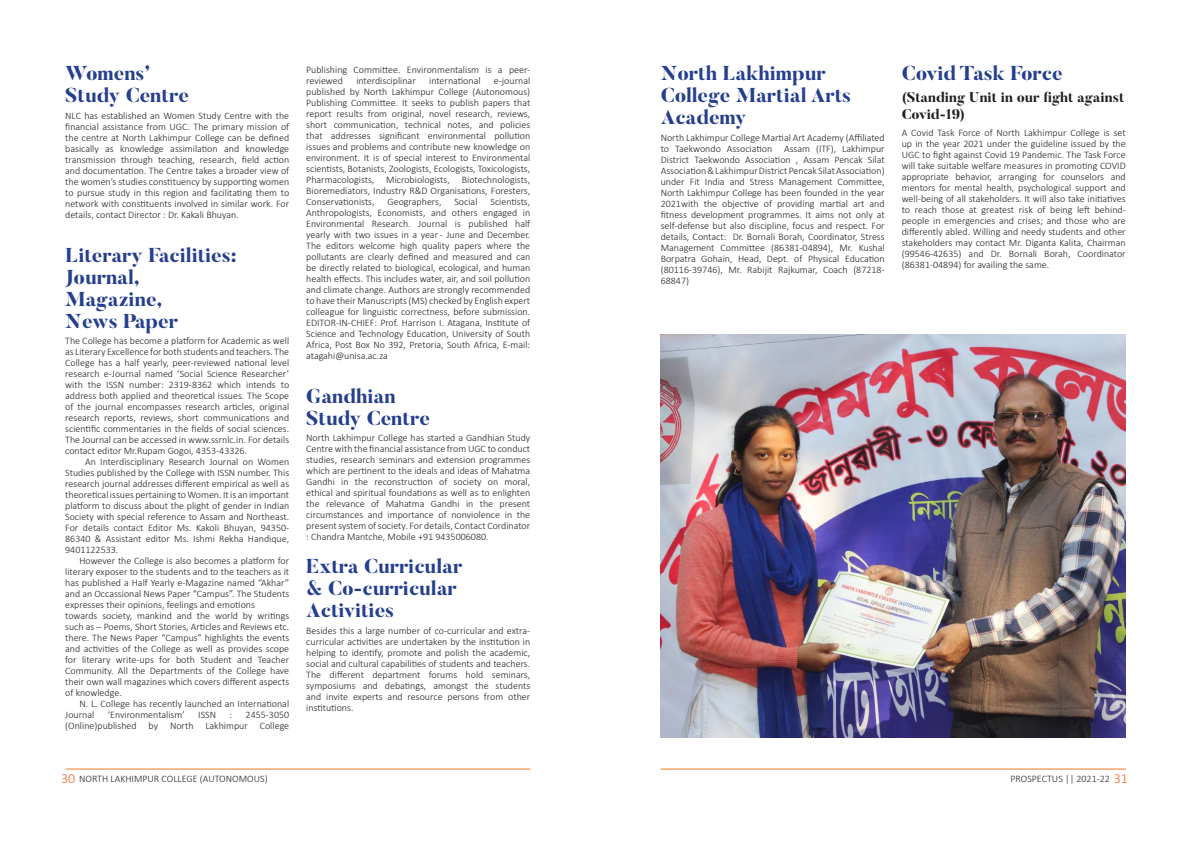
<style>
.page{position:relative;width:1191px;height:842px;background:#fff}
.page>*{position:absolute;margin:0;border:0;box-sizing:border-box;transform-origin:0 0}
.t1{font:800 20px/22px "Butler";color:#253f8e}
.t2{font:800 14px/16.8px "Butler";color:#231f20}
.t3{font:300 10px/11px "Calibri";color:#231f20;text-align:justify}
.s1{font-size:14px;color:#f26224}
</style>
<div class="page">
<hr style="left:66px;top:769px;width:464px;height:1px;background:#f47821">
<hr style="left:660px;top:769px;width:465px;height:1px;background:#f47821">
<img style="left:660px;top:335px;width:465px;height:402px">
<h1 class="t1" style="left:65px;top:62px;width:125px">Womens’<br>Study Centre</h1>
<p class="t3" style="left:65px;top:110px;width:225px">NLC has established an Women Study Centre with the financial assistance from UGC. The primary mission of the centre at North Lakhimpur College can be defined basically as knowledge assimilation and knowledge transmission through teaching, research, field action and documentation. The Centre takes a broader view of the women’s studies constituency by supporting women to pursue study in this region and facilitating them to network with constituents involved in similar work. For details, contact Director : Dr. Kakali Bhuyan.</p>
<h1 class="t1" style="left:65px;top:244px;width:173px">Literary Facilities:<br>Journal,<br>Magazine,<br>News Paper</h1>
<p class="t3" style="left:65px;top:335px;width:225px">The College has become a platform for Academic as well as Literary Excellence for both students and teachers. The College has a half yearly, peer-reviewed national level research e-Journal named ‘Social Science Researcher’ with the ISSN number: 2319-8362 which intends to address both applied and theoretical issues. The Scope of the journal encompasses research articles, original research reports, reviews, short communications and scientific commentaries in the fields of social sciences.<br>The Journal can be accessed in www.ssrnlc.in. For details contact editor Mr.Rupam Gogoi, 4353-43326.</p>
<p class="t3" style="left:65px;top:456px;width:225px;text-indent:20px">An Interdisciplinary Research Journal on Women Studies published by the College with ISSN number. This research journal addresses different empirical as well as theoretical issues pertaining to Women. It is an important platform to discuss about the plight of gender in Indian Society with special reference to Assam and Northeast.<br>For details contact Editor Ms. Kakoli Bhuyan, 94350- 86340 &amp; Assistant editor Ms. Ishmi Rekha Handique, 9401122533.</p>
<p class="t3" style="left:65px;top:555px;width:225px;text-align:left;text-indent:14px">However the College is also becomes a platform for literary exposer to the students and to the teachers as it has published a Half Yearly e-Magazine named “Akhar” and an Occassional News Paper “Campus”. The Students expresses their opinions, feelings and emotions towards society, mankind and the world by writings such as – Poems, Short Stories, Articles and Reviews etc. there. The News Paper “Campus” highlights the events and activities of the College as well as provides scope for literary write-ups for both Student and Teacher Community. All the Departments of the College have their own wall magazines which covers different aspects of knowledge.</p>
<p class="t3" style="left:65px;top:698px;width:225px;text-indent:14px">N. L. College has recently launched an International<br>Journal</p>
<p class="t3" style="left:108px;top:709px;width:79px">‘Environmentalism’</p>
<p class="t3" style="left:198px;top:709px;width:19px">ISSN</p>
<p class="t3" style="left:229px;top:709px;width:4px">:</p>
<p class="t3" style="left:65px;top:709px;width:225px;text-align:right">2455-3050<br>(Online)published by North Lakhimpur College</p>
<p class="t3" style="left:306px;top:64px;width:225px">Publishing Committee. Environmentalism is a peer&shy;reviewed</p>
<p class="t3" style="left:306px;top:75px;width:225px;text-indent:188px">e-journal published by North Lakhimpur College (Autonomous)<br>Publishing Committee. It seeks to publish papers that report results from original, novel research, reviews, short communication, technical notes, and policies that addresses significant environmental pollution issues and problems and contribute new knowledge on environment. It is of special interest to Environmental scientists, Botanists, Zoologists, Ecologists, Toxicologists, Pharmacologists, Microbiologists, Biotechnologists, Bioremediators, Industry R&amp;D Organisations, Foresters, Conservationists,</p>
<p class="t3" style="left:356px;top:75px;width:61px">interdisciplinar</p>
<p class="t3" style="left:429px;top:75px;width:53px">international</p>
<p class="t3" style="left:387px;top:196px;width:55px">Geographers,</p>
<p class="t3" style="left:454px;top:196px;width:25px">Social</p>
<p class="t3" style="left:306px;top:196px;width:225px;text-indent:184px">Scientists, Anthropologists, Economists, and others engaged in Environmental Research. Journal is published half yearly with two issues in a year - June and December.<br>The editors welcome high quality papers where the pollutants are clearly defined and measured and can be directly related to biological, ecological, and human health effects. This includes water, air, and soil pollution and climate change. Authors are strongly recommended to have their Manuscripts (MS) checked by English expert colleague for linguistic correctness, before submission.<br>EDITOR-IN-CHIEF: Prof. Harrison I. Atagana, Institute of Science and Technology Education, University of South Africa, Post Box No 392, Pretoria, South Africa, E-mail: atagahi@unisa.ac.za</p>
<h1 class="t1" style="left:306px;top:385px;width:125px">Gandhian<br>Study Centre</h1>
<p class="t3" style="left:306px;top:432px;width:225px">North Lakhimpur College has started a Gandhian Study Centre with the financial assistance from UGC to conduct studies, research seminars and extension programmes which are pertinent to the ideals and ideas of Mahatma Gandhi in the reconstruction of society on moral, ethical and spiritual foundations as well as to enlighten the relevance of Mahatma Gandhi in the present circumstances and importance of nonviolence in the present system of society. For details, Contact Cordinator : Chandra Mantche, Mobile +91 9435006080.</p>
<h1 class="t1" style="left:306px;top:556px;width:157px">Extra Curricular &amp; Co-curricular<br>Activities</h1>
<p class="t3" style="left:306px;top:625px;width:225px">Besides this a large number of co-curricular and extra&shy;curricular activities are undertaken by the institution in helping to identify, promote and polish the academic, social and cultural capabilities of students and teachers.<br>The different department forums hold seminars, symposiums and debatings, amongst the students and invite experts and resource persons from other institutions.</p>
<h1 class="t1" style="left:660px;top:62px;width:192px">North Lakhimpur<br>College Martial Arts<br>Academy</h1>
<p class="t3" style="left:660px;top:132px;width:225px">North Lakhimpur College Martial Art Academy (Affiliated to Taekwondo Association Assam (ITF), Lakhimpur District Taekwondo Association , Assam Pencak Silat Association &amp; Lakhimpur District Pencak Silat Association) under Fit India and Stress Management Committee, North Lakhimpur College has been founded in the year 2021with the objective of providing martial art and fitness development programmes. It aims not only at self-defense but also discipline, focus and respect. For details, Contact: Dr. Bornali Borah, Coordinator, Stress Management Committee (86381-04894), Mr. Kushal Borpatra Gohain, Head, Dept. of Physical Education (80116-39746), Mr. Rabijit Rajkumar, Coach (87218- 68847)</p>
<h1 class="t1" style="left:901px;top:62px;width:162px">Covid Task Force</h1>
<h2 class="t2" style="left:901px;top:89px;width:224px">(Standing Unit in our fight against<br>Covid-19)</h2>
<p class="t3" style="left:901px;top:127px;width:225px">A Covid Task Force of North Lakhimpur College is set up in the year 2021 under the guideline issued by the UGC to fight against Covid 19 Pandemic. The Task Force will take suitable welfare measures in promoting COVID appropriate behavior, arranging for counselors and mentors for mental health, psychological support and well-being of all stakeholders. It will also take initiatives to reach those at greatest risk of being left behind&shy;people in emergencies and crises; and those who are differently abled. Willing and needy students and other stakeholders may contact Mr. Diganta Kalita, Chairman (99546-42635) and Dr. Bornali Borah, Coordinator (86381-04894) for availing the same.</p>
<p class="t3" style="left:61px;top:773px;width:208px"><span class="s1">30</span> NORTH LAKHIMPUR COLLEGE (AUTONOMOUS)</p>
<p class="t3" style="left:1010px;top:773px;width:119px">PROSPECTUS || 2021-22 <span class="s1">31</span></p>
</div>
